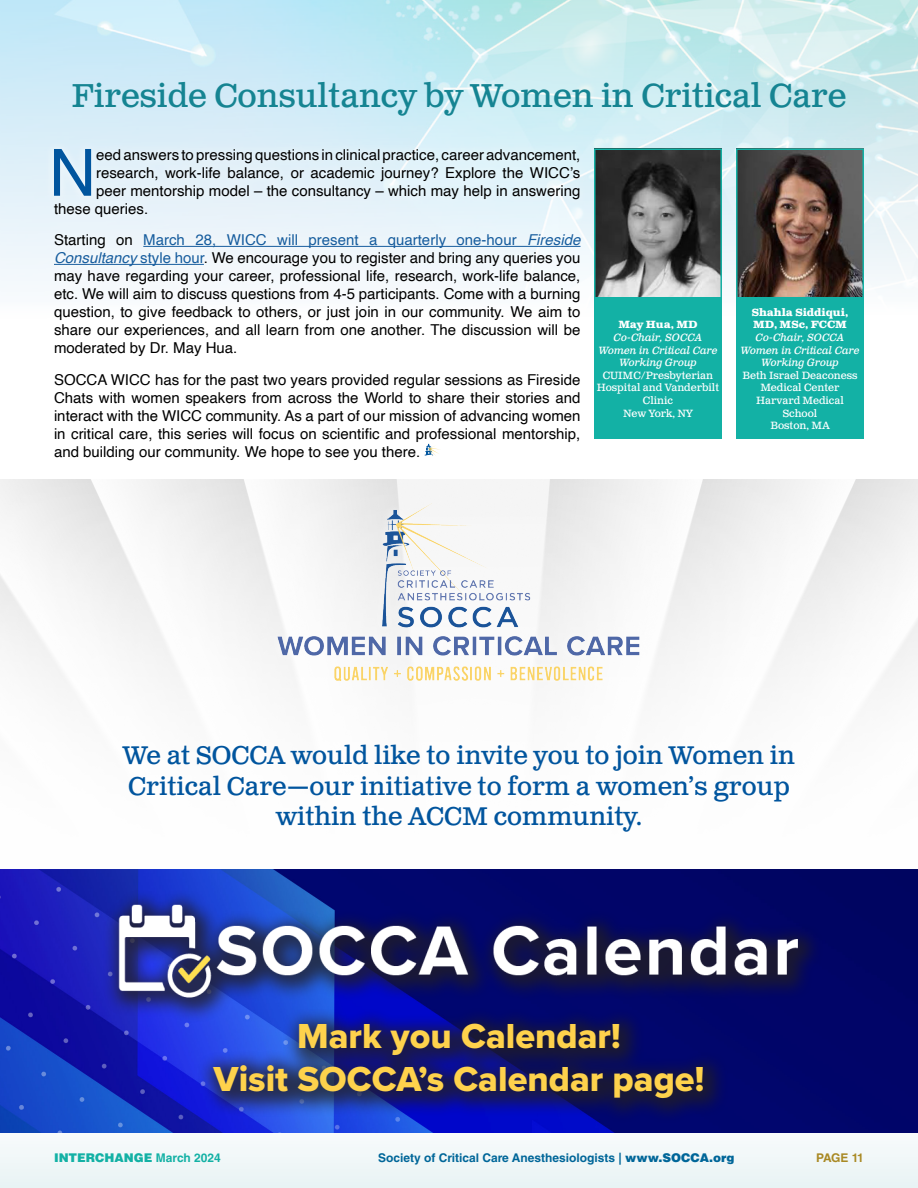
<style>
.page{position:relative;width:918px;height:1188px;background:#fff}
.page>*{position:absolute;margin:0;border:0;box-sizing:border-box;transform-origin:0 0}
.paragraph{font:65.25px "Helvetica";color:#01559e}
.t1{font:36px "Proxima Nova Extrabld";color:#fed24c}
.t2{font:33px "Clarendon Text Pro";color:#158492}
.t3{font:25.5px/30.6px "Clarendon Text Pro";color:#01559e;text-align:center}
.paragraph-2{font:15px/18px "Helvetica";color:#000;text-align:justify}
.t4{font:700 12px "Helvetica LT Std";color:#069}
.t5{font:900 12px "Helvetica LT Std";color:#13b1a5}
.t6{font:700 12px "Helvetica LT Std";letter-spacing:-.075em;color:#a98924}
.t7{font:10.5px/12.6px "Clarendon Text Pro";color:#fff;text-align:center}
.t8{font:italic 10.5px/12.6px "Clarendon Text Pro";letter-spacing:-.02em;color:#fff;text-align:center}
.s1{color:#175d9e}
.s2{font-style:italic;color:#175d9e}
.s3{font-weight:700;font-style:normal}
.s4{font-weight:700}
.s5{font-style:italic}
.s6{font-weight:900}
</style>
<div class="page">
<div style="left:0;top:1109px;width:918px;height:79px;background:#f0f7f8"></div>
<img style="left:0;top:0;width:918px;height:289px">
<img style="left:0;top:480px;width:918px;height:653px">
<div style="left:44px;top:140px;width:546px;height:329px;background:#fff;opacity:.75"></div>
<hr style="left:143px;top:246px;width:437px;height:1px;background:#175d9e">
<hr style="left:54px;top:264px;width:150px;height:1px;background:#175d9e">
<svg style="left:424px;top:444px;width:17px;height:13px"></svg>
<img style="left:739px;top:151px;width:122px;height:146px">
<div style="left:736px;top:148px;width:128px;height:152px;border:2px solid #13b1a5"></div>
<div style="left:736px;top:297px;width:128px;height:141px;background:#13b1a5"></div>
<img style="left:597px;top:151px;width:122px;height:146px">
<div style="left:594px;top:148px;width:128px;height:152px;border:2px solid #13b1a5"></div>
<div style="left:594px;top:297px;width:128px;height:141px;background:#13b1a5"></div>
<img style="left:264px;top:496px;width:390px;height:212px">
<div style="left:102px;top:889px;width:722px;height:134px;background:#231f20;opacity:.75"></div>
<img style="left:111px;top:892px;width:696px;height:128px">
<div style="left:197px;top:1007px;width:532px;height:117px;background:#231f20;opacity:.75"></div>
<p class="t2" style="left:71px;top:76px;width:777px">Fireside Consultancy by Women in Critical Care</p>
<p class="paragraph" style="left:49px;top:123px;width:49px">N</p>
<p class="paragraph-2" style="left:96px;top:146px;width:486px">eed answers to pressing questions in clinical practice, career advancement,</p>
<p class="paragraph-2" style="left:96px;top:164px;width:486px">research, work-life balance, or academic journey? Explore the WICC’s</p>
<p class="paragraph-2" style="left:96px;top:182px;width:486px">peer mentorship model – the consultancy – which may help in answering</p>
<p class="paragraph-2" style="left:54px;top:200px;width:96px">these queries.</p>
<p class="paragraph-2" style="left:54px;top:231px;width:528px">Starting on <span class="s1">March 28, WICC will present a quarterly one-hour</span> <span class="s2">Fireside Consultancy</span> <span class="s1">style hour</span>. We encourage you to register and bring any queries you may have regarding your career, professional life, research, work-life balance, etc. We will aim to discuss questions from 4-5 participants. Come with a burning question, to give feedback to others, or just join in our community. We aim to share our experiences, and all learn from one another. The discussion will be moderated by Dr. May Hua.</p>
<p class="paragraph-2" style="left:54px;top:371px;width:528px">SOCCA WICC has for the past two years provided regular sessions as Fireside Chats with women speakers from across the World to share their stories and interact with the WICC community. As a part of our mission of advancing women in critical care, this series will focus on scientific and professional mentorship, and building our community. We hope to see you there.</p>
<p class="t8" style="left:598px;top:319px;width:121px"><span class="s3">May Hua, MD<br></span>Co-Chair, SOCCA<br>Women in Critical Care<br>Working Group</p>
<p class="t7" style="left:597px;top:369px;width:124px">CUIMC/Presbyterian<br>Hospital and Vanderbilt<br>Clinic</p>
<p class="t7" style="left:623px;top:407px;width:71px">New York, NY</p>
<p class="t7" style="left:740px;top:306px;width:121px"><span class="s4">Shahla Siddiqui,<br>MD, MSc, FCCM<br></span><span class="s5">Co-Chair, SOCCA<br>Women in Critical Care<br>Working Group<br></span>Beth Israel Deaconess<br>Medical Center<br>Harvard Medical</p>
<p class="t7" style="left:783px;top:407px;width:36px">School</p>
<p class="t7" style="left:770px;top:420px;width:61px">Boston, MA</p>
<p class="t3" style="left:123px;top:741px;width:674px">We at SOCCA would like to invite you to join Women in<br>Critical Care—our initiative to form a women’s group within the ACCM community.</p>
<p class="t1" style="left:297px;top:1009px;width:325px">Mark you Calendar!</p>
<p class="t1" style="left:214px;top:1052px;width:492px">Visit SOCCA’s Calendar page!</p>
<p class="t5" style="left:54px;top:1150px;width:168px">INTERCHANGE <span class="s4">March 2024</span></p>
<p class="t4" style="left:378px;top:1150px;width:358px">Society of Critical Care Anesthesiologists | <span class="s6">www.SOCCA.org</span></p>
<p class="t6" style="left:816px;top:1150px;width:49px">PAGE 11</p>
</div>
